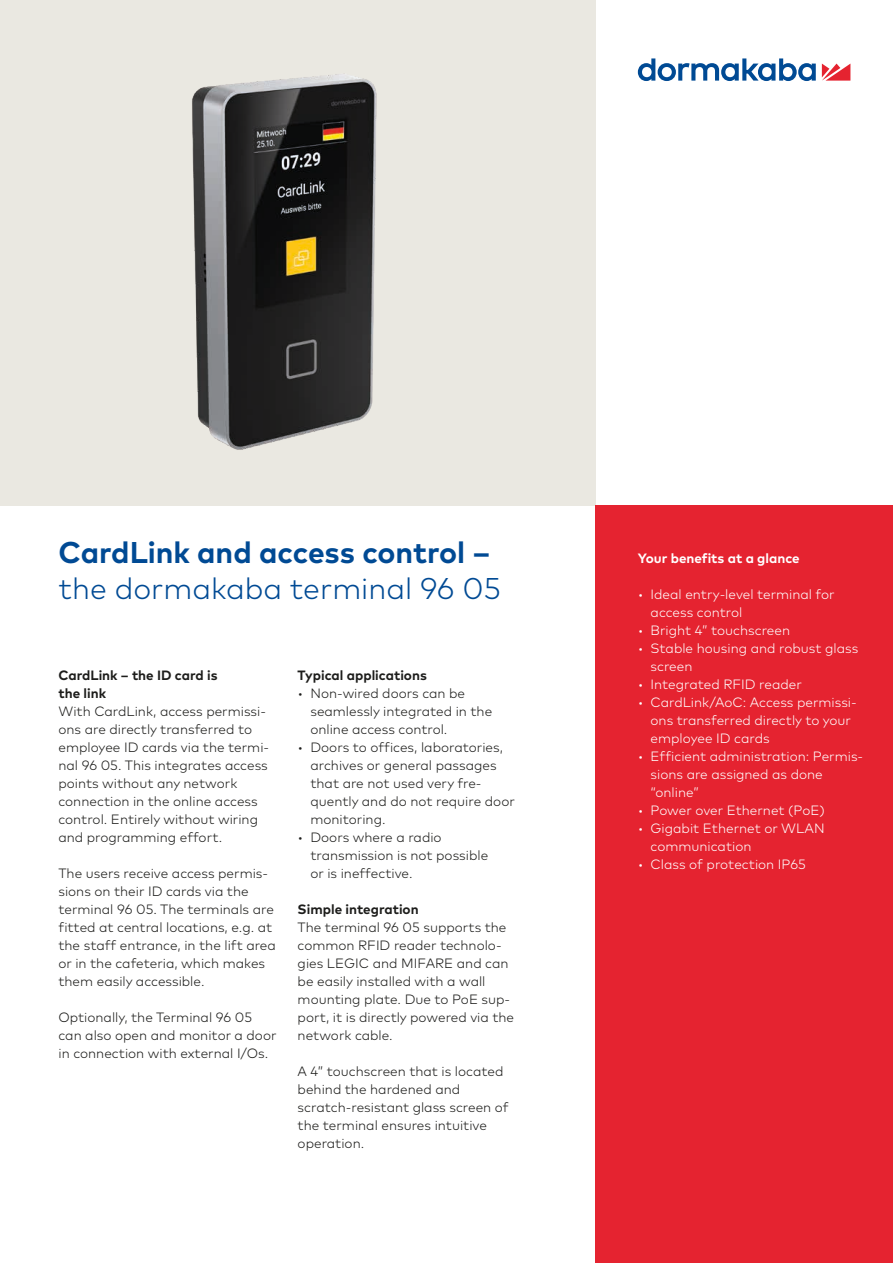
<style>
.page{position:relative;width:893px;height:1263px;background:#fff}
.page>*{position:absolute;margin:0;border:0;box-sizing:border-box;transform-origin:0 0}
.t1{font:700 30px "Mark Pro";color:#004a94}
.t2{font:300 30px "Mark Pro";color:#004a94}
.t3{font:300 13.5px/18px "Mark Pro";color:#1d1d1b}
.t4{font:300 13.5px/18px "Mark Pro";color:#fff}
.t5{font:700 13.5px/18px "Mark Pro";color:#1d1d1b}
.t6{font:700 13.5px "Mark Pro";color:#fff}
</style>
<div class="page">
<svg style="left:822px;top:64px;width:28px;height:17px"></svg>
<svg style="left:638px;top:58px;width:178px;height:23px"></svg>
<div style="left:0;top:0;width:595px;height:505px;background:#eae8e1"></div>
<div style="left:595px;top:505px;width:298px;height:758px;background:#e52330"></div>
<img style="left:192px;top:74px;width:185px;height:376px">
<h1 class="t1" style="left:58px;top:529px;width:433px">CardLink and access control –</h1>
<h1 class="t2" style="left:58px;top:565px;width:444px">the dormakaba terminal 96 05</h1>
<p class="t5" style="left:58px;top:665px;width:161px">CardLink – the ID card is the link</p>
<p class="t3" style="left:58px;top:701px;width:212px">With CardLink, access permissi&shy;ons are directly transferred to employee ID cards via the termi&shy;nal 96 05. This integrates access points without any network connection in the online access control. Entirely without wiring and programming effort.</p>
<p class="t3" style="left:58px;top:863px;width:219px">The users receive access permis&shy;sions on their ID cards via the terminal 96 05. The terminals are fitted at central locations, e.g. at the staff entrance, in the lift area or in the cafeteria, which makes them easily accessible.</p>
<p class="t3" style="left:58px;top:1007px;width:220px">Optionally, the Terminal 96 05 can also open and monitor a door in connection with external I/Os.</p>
<p class="t5" style="left:298px;top:665px;width:131px">Typical applications</p>
<p class="t3" style="left:310px;top:683px;width:183px;text-indent:-13px">• Non-wired doors can be seamlessly integrated in the online access control.</p>
<p class="t3" style="left:310px;top:737px;width:206px;text-indent:-13px">• Doors to offices, laboratories, archives or general passages that are not used very fre&shy;quently and do not require door monitoring.</p>
<p class="t3" style="left:310px;top:827px;width:179px;text-indent:-13px">• Doors where a radio transmission is not possible or is ineffective.</p>
<p class="t5" style="left:298px;top:899px;width:123px">Simple integration</p>
<p class="t3" style="left:298px;top:917px;width:218px">The terminal 96 05 supports the common RFID reader technolo&shy;gies LEGIC and MIFARE and can be easily installed with a wall mounting plate. Due to PoE sup&shy;port, it is directly powered via the network cable.</p>
<p class="t3" style="left:298px;top:1061px;width:213px">A 4” touchscreen that is located behind the hardened and scratch-resistant glass screen of the terminal ensures intuitive operation.</p>
<p class="t6" style="left:638px;top:547px;width:163px">Your benefits at a glance</p>
<p class="t4" style="left:651px;top:584px;width:186px;text-indent:-13px">• Ideal entry-level terminal for access control</p>
<p class="t4" style="left:638px;top:620px;width:154px">• Bright 4” touchscreen</p>
<p class="t4" style="left:651px;top:638px;width:209px;text-indent:-13px">• Stable housing and robust glass screen</p>
<p class="t4" style="left:638px;top:674px;width:166px">• Integrated RFID reader</p>
<p class="t4" style="left:651px;top:692px;width:208px;text-indent:-13px">• CardLink/AoC: Access permissi&shy;ons transferred directly to your employee ID cards</p>
<p class="t4" style="left:651px;top:746px;width:214px;text-indent:-13px">• Efficient administration: Permis&shy;sions are assigned as done “online”</p>
<p class="t4" style="left:638px;top:800px;width:189px">• Power over Ethernet (PoE)</p>
<p class="t4" style="left:651px;top:818px;width:176px;text-indent:-13px">• Gigabit Ethernet or WLAN communication</p>
<p class="t4" style="left:638px;top:854px;width:170px">• Class of protection IP65</p>
</div>
